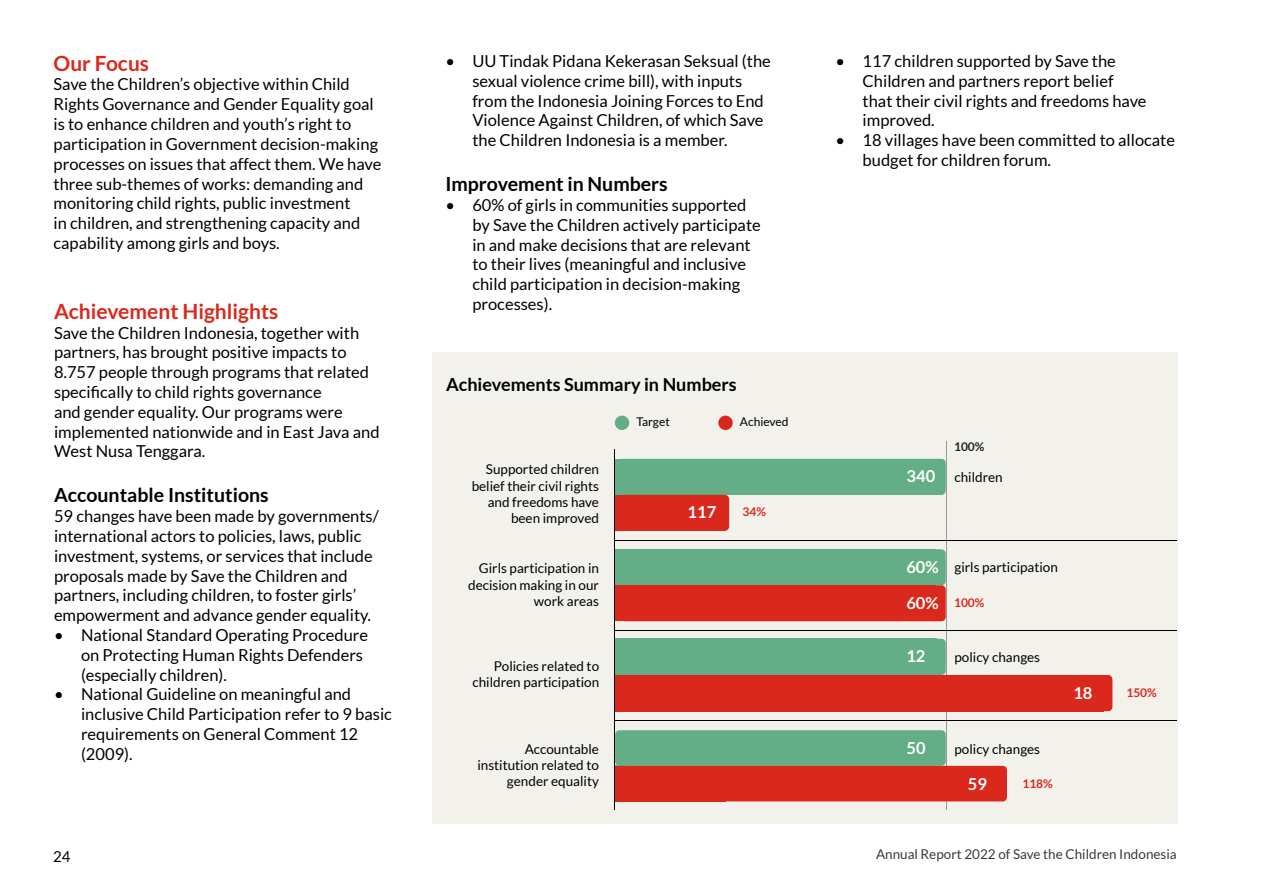
<style>
.page{position:relative;width:1263px;height:893px;background:#fff}
.page>*{position:absolute;margin:0;border:0;box-sizing:border-box;transform-origin:0 0}
.t1{font:700 21px "Lato";color:#da291c}
.t2{font:700 19.5px "Lato";color:#010000}
.t3{font:700 18px "Lato";color:#000}
.t4{font:16.5px/19.8px "Lato";color:#000}
.t5{font:700 16.5px "Lato";color:#fff}
.t6{font:15px "Lato";color:#000}
.t7{font:13.5px/16.2px "Lato";color:#000;text-align:right}
.t8{font:13.5px "Lato";color:#383a3f}
.t9{font:700 12px "Lato";color:#da291c}
.t10{font:12px "Lato";color:#000}
.t11{font:700 12px "Lato";color:#212121}
.s1{font-weight:700;font-size:16.5px;color:#fff}
.s2{font-size:16.5px;color:#fff}
</style>
<div class="page">
<div style="left:432px;top:352px;width:745px;height:471px;background:#f2f1ec"></div>
<hr style="left:946px;top:441px;width:1px;height:369px;background:#999897">
<div style="left:615px;top:765px;width:15px;height:36px;background:#63ae86"></div>
<div style="left:615px;top:459px;width:327px;height:36px;background:#63ae86"></div>
<div style="left:620px;top:549px;width:326px;height:36px;background:#63ae86;border-radius:4px"></div>
<div style="left:615px;top:549px;width:321px;height:36px;background:#63ae86"></div>
<div style="left:624px;top:639px;width:322px;height:36px;background:#63ae86;border-radius:4px"></div>
<div style="left:615px;top:639px;width:322px;height:36px;background:#63ae86"></div>
<div style="left:615px;top:730px;width:331px;height:36px;background:#63ae86;border-radius:4px"></div>
<div style="left:619px;top:495px;width:110px;height:36px;background:#da291c;border-radius:4px"></div>
<div style="left:615px;top:495px;width:111px;height:36px;background:#da291c"></div>
<div style="left:620px;top:585px;width:326px;height:36px;background:#da291c;border-radius:4px"></div>
<div style="left:615px;top:585px;width:321px;height:36px;background:#da291c"></div>
<div style="left:615px;top:675px;width:489px;height:36px;background:#da291c"></div>
<div style="left:615px;top:766px;width:111px;height:36px;background:#da291c"></div>
<div style="left:615px;top:766px;width:392px;height:35px;background:#da291c;border-radius:4px"></div>
<hr style="left:614px;top:450px;width:1px;height:360px;background:#010000">
<hr style="left:614px;top:540px;width:563px;height:1px;background:#010000">
<hr style="left:614px;top:630px;width:563px;height:1px;background:#010000">
<hr style="left:614px;top:720px;width:563px;height:1px;background:#010000">
<div style="left:718px;top:416px;width:15px;height:14px;background:#da291c;border-radius:50%"></div>
<div style="left:615px;top:416px;width:14px;height:14px;background:#63ae86;border-radius:50%"></div>
<p class="t1" style="left:54px;top:51px;width:97px">Our Focus</p>
<p class="t4" style="left:54px;top:75px;width:329px">Save the Children’s objective within Child Rights Governance and Gender Equality goal is to enhance children and youth’s right to participation in Government decision-making processes on issues that affect them. We have three sub-themes of works: demanding and monitoring child rights, public investment<br>in children, and strengthening capacity and capability among girls and boys.</p>
<p class="t1" style="left:54px;top:299px;width:226px">Achievement Highlights</p>
<p class="t4" style="left:54px;top:323px;width:327px">Save the Children Indonesia, together with partners, has brought positive impacts to 8.757 people through programs that related specifically to child rights governance<br>and gender equality. Our programs were implemented nationwide and in East Java and West Nusa Tenggara.</p>
<p class="t2" style="left:54px;top:484px;width:216px">Accountable Institutions</p>
<p class="t4" style="left:54px;top:506px;width:326px">59 changes have been made by governments/ international actors to policies, laws, public investment, systems, or services that include proposals made by Save the Children and partners, including children, to foster girls’ empowerment and advance gender equality.</p>
<p class="t4" style="left:81px;top:625px;width:289px;text-indent:-27px">• National Standard Operating Procedure on Protecting Human Rights Defenders (especially children).</p>
<p class="t4" style="left:81px;top:684px;width:312px;text-indent:-27px">• National Guideline on meaningful and inclusive Child Participation refer to 9 basic requirements on General Comment 12 (2009).</p>
<p class="t4" style="left:472px;top:51px;width:300px;text-indent:-27px">• UU Tindak Pidana Kekerasan Seksual (the sexual violence crime bill), with inputs from the Indonesia Joining Forces to End Violence Against Children, of which Save the Children Indonesia is a member.</p>
<p class="t2" style="left:445px;top:173px;width:224px">Improvement in Numbers</p>
<p class="t4" style="left:472px;top:195px;width:290px;text-indent:-27px">• 60% of girls in communities supported by Save the Children actively participate in and make decisions that are relevant to their lives (meaningful and inclusive child participation in decision-making processes).</p>
<p class="t3" style="left:446px;top:374px;width:292px">Achievements Summary in Numbers</p>
<p class="t7" style="left:472px;top:461px;width:129px">Supported children belief their civil rights and freedoms have been improved</p>
<p class="t7" style="left:468px;top:560px;width:132px">Girls participation in decision making in our work areas</p>
<p class="t7" style="left:472px;top:657px;width:128px">Policies related to children participation</p>
<p class="t7" style="left:477px;top:741px;width:123px">Accountable institution related to gender equality</p>
<p class="t10" style="left:636px;top:415px;width:35px">Target</p>
<p class="t10" style="left:740px;top:415px;width:50px">Achieved</p>
<p class="t5" style="left:688px;top:503px;width:30px">117</p>
<p class="t9" style="left:743px;top:505px;width:25px">34%</p>
<p class="t4" style="left:863px;top:51px;width:285px;text-indent:-27px">• 117 children supported by Save the<br>Children and partners report belief that their civil rights and freedoms have improved.</p>
<p class="t4" style="left:863px;top:130px;width:314px;text-indent:-27px">• 18 villages have been committed to allocate budget for children forum.</p>
<p class="t5" style="left:907px;top:466px;width:30px">340</p>
<p class="t11" style="left:954px;top:440px;width:32px">100%</p>
<p class="t7" style="left:954px;top:468px;width:50px">children</p>
<p class="t7" style="left:906px;top:559px;width:153px"><span class="s1">60%</span> girls participation</p>
<p class="t9" style="left:906px;top:595px;width:80px"><span class="s2">60%</span> 100%</p>
<p class="t5" style="left:906px;top:647px;width:21px">12</p>
<p class="t7" style="left:954px;top:649px;width:87px">policy changes</p>
<p class="t5" style="left:907px;top:738px;width:21px">50</p>
<p class="t7" style="left:954px;top:741px;width:87px">policy changes</p>
<p class="t5" style="left:968px;top:774px;width:21px">59</p>
<p class="t9" style="left:1022px;top:777px;width:32px">118%</p>
<p class="t5" style="left:1073px;top:683px;width:21px">18</p>
<p class="t9" style="left:1126px;top:685px;width:32px">150%</p>
<p class="t6" style="left:53px;top:848px;width:19px">24</p>
<p class="t8" style="left:876px;top:846px;width:302px">Annual Report 2022 of Save the Children Indonesia</p>
</div>
